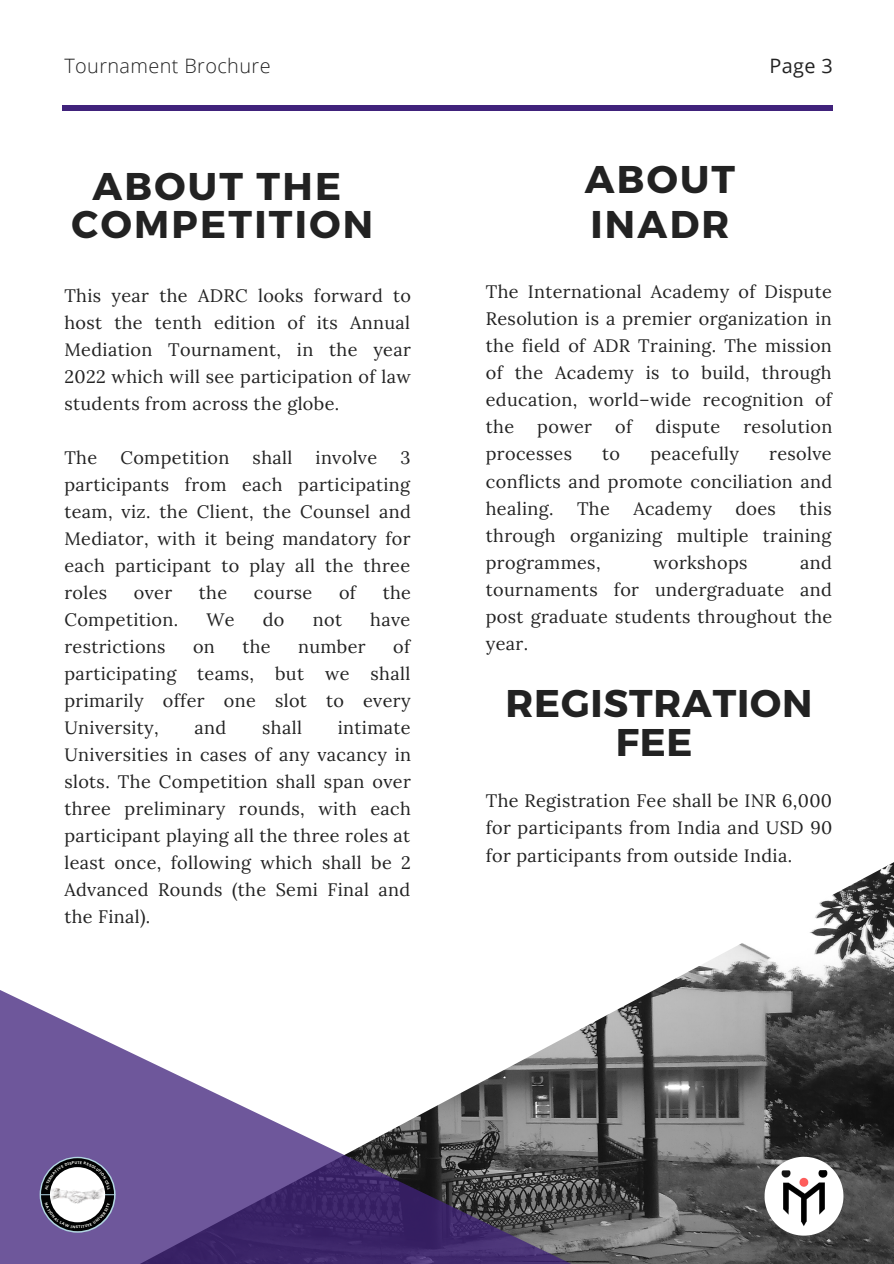
<style>
.page{position:relative;width:894px;height:1264px;background:#fff}
.page>*{position:absolute;margin:0;border:0;box-sizing:border-box;transform-origin:0 0}
.t1{font:700 38.55px "Montserrat";letter-spacing:.06em;color:#222}
.t2{font:700 38.55px/38.2px "Montserrat";letter-spacing:.02em;color:#222;text-align:center}
.t3{font:300 19.8px "Open Sans";letter-spacing:.02em;color:#222}
.t4{font:19.8px "Open Sans";color:#222}
.t5{font:18px/27px "Lora";letter-spacing:.02em;color:#222;text-align:justify}
</style>
<div class="page">
<svg style="left:613px;top:105px;width:280px;height:1158px"></svg>
<svg style="left:764px;top:1156px;width:79px;height:79px"></svg>
<img style="left:774px;top:1169px;width:60px;height:58px">
<svg style="left:0;top:990px;width:613px;height:273px"></svg>
<div style="left:62px;top:105px;width:770px;height:6px;background:#40227b"></div>
<svg style="left:40px;top:1156px;width:75px;height:76px"></svg>
<p class="t3" style="left:64px;top:51px;width:207px">Tournament Brochure</p>
<p class="t4" style="left:769px;top:51px;width:65px">Page 3</p>
<p class="t1" style="left:92px;top:161px;width:250px">ABOUT THE</p>
<p class="t1" style="left:72px;top:199px;width:303px">COMPETITION</p>
<p class="t5" style="left:64px;top:281px;width:348px">This year the ADRC looks forward to host the tenth edition of its Annual Mediation Tournament, in the year 2022 which will see participation of law students from across the globe.</p>
<p class="t5" style="left:64px;top:444px;width:34px">The</p>
<p class="t5" style="left:120px;top:444px;width:110px">Competition</p>
<p class="t5" style="left:252px;top:444px;width:41px">shall</p>
<p class="t5" style="left:315px;top:444px;width:63px">involve</p>
<p class="t5" style="left:64px;top:444px;width:348px;text-indent:336px">3 participants from each participating team, viz. the Client, the Counsel and Mediator, with it being mandatory for each participant to play all the three roles</p>
<p class="t5" style="left:134px;top:579px;width:40px">over</p>
<p class="t5" style="left:199px;top:579px;width:30px">the</p>
<p class="t5" style="left:254px;top:579px;width:60px">course</p>
<p class="t5" style="left:339px;top:579px;width:18px">of</p>
<p class="t5" style="left:382px;top:579px;width:30px">the</p>
<p class="t5" style="left:64px;top:606px;width:115px">Competition.</p>
<p class="t5" style="left:206px;top:606px;width:30px">We</p>
<p class="t5" style="left:263px;top:606px;width:23px">do</p>
<p class="t5" style="left:313px;top:606px;width:31px">not</p>
<p class="t5" style="left:370px;top:606px;width:42px">have</p>
<p class="t5" style="left:64px;top:633px;width:103px">restrictions</p>
<p class="t5" style="left:193px;top:633px;width:23px">on</p>
<p class="t5" style="left:242px;top:633px;width:30px">the</p>
<p class="t5" style="left:298px;top:633px;width:69px">number</p>
<p class="t5" style="left:64px;top:633px;width:347px;text-indent:329px">of participating teams, but we shall primarily offer one slot to every University,</p>
<p class="t5" style="left:194px;top:714px;width:33px">and</p>
<p class="t5" style="left:262px;top:714px;width:41px">shall</p>
<p class="t5" style="left:64px;top:714px;width:348px;text-indent:273px">intimate Universities in cases of any vacancy in slots. The Competition shall span over three preliminary rounds, with each participant playing all the three roles at least once, following which shall be 2<br>Advanced Rounds (the Semi Final and the Final).</p>
<p class="t1" style="left:584px;top:154px;width:152px">ABOUT</p>
<p class="t1" style="left:590px;top:199px;width:141px">INADR</p>
<p class="t5" style="left:485px;top:278px;width:347px">The International Academy of Dispute Resolution is a premier organization in the field of ADR Training. The mission of the Academy is to build, through education, world–wide recognition of the</p>
<p class="t5" style="left:537px;top:413px;width:56px">power</p>
<p class="t5" style="left:615px;top:413px;width:18px">of</p>
<p class="t5" style="left:655px;top:413px;width:66px">dispute</p>
<p class="t5" style="left:743px;top:413px;width:90px">resolution</p>
<p class="t5" style="left:485px;top:440px;width:88px">processes</p>
<p class="t5" style="left:602px;top:440px;width:19px">to</p>
<p class="t5" style="left:650px;top:440px;width:90px">peacefully</p>
<p class="t5" style="left:485px;top:440px;width:348px;text-indent:283px">resolve conflicts and promote conciliation and healing.</p>
<p class="t5" style="left:485px;top:494px;width:347px;text-indent:313px">this through organizing multiple training programmes,</p>
<p class="t5" style="left:577px;top:494px;width:34px">The</p>
<p class="t5" style="left:633px;top:494px;width:80px">Academy</p>
<p class="t5" style="left:735px;top:494px;width:42px">does</p>
<p class="t5" style="left:485px;top:548px;width:348px;text-indent:314px">and tournaments for undergraduate and post graduate students throughout the year.</p>
<p class="t2" style="left:505px;top:682px;width:308px">REGISTRATION<br>FEE</p>
<p class="t5" style="left:485px;top:787px;width:348px">The Registration Fee shall be INR 6,000 for participants from India and USD 90 for participants from outside India.</p>
<p class="t5" style="left:653px;top:548px;width:96px">workshops</p>
</div>
